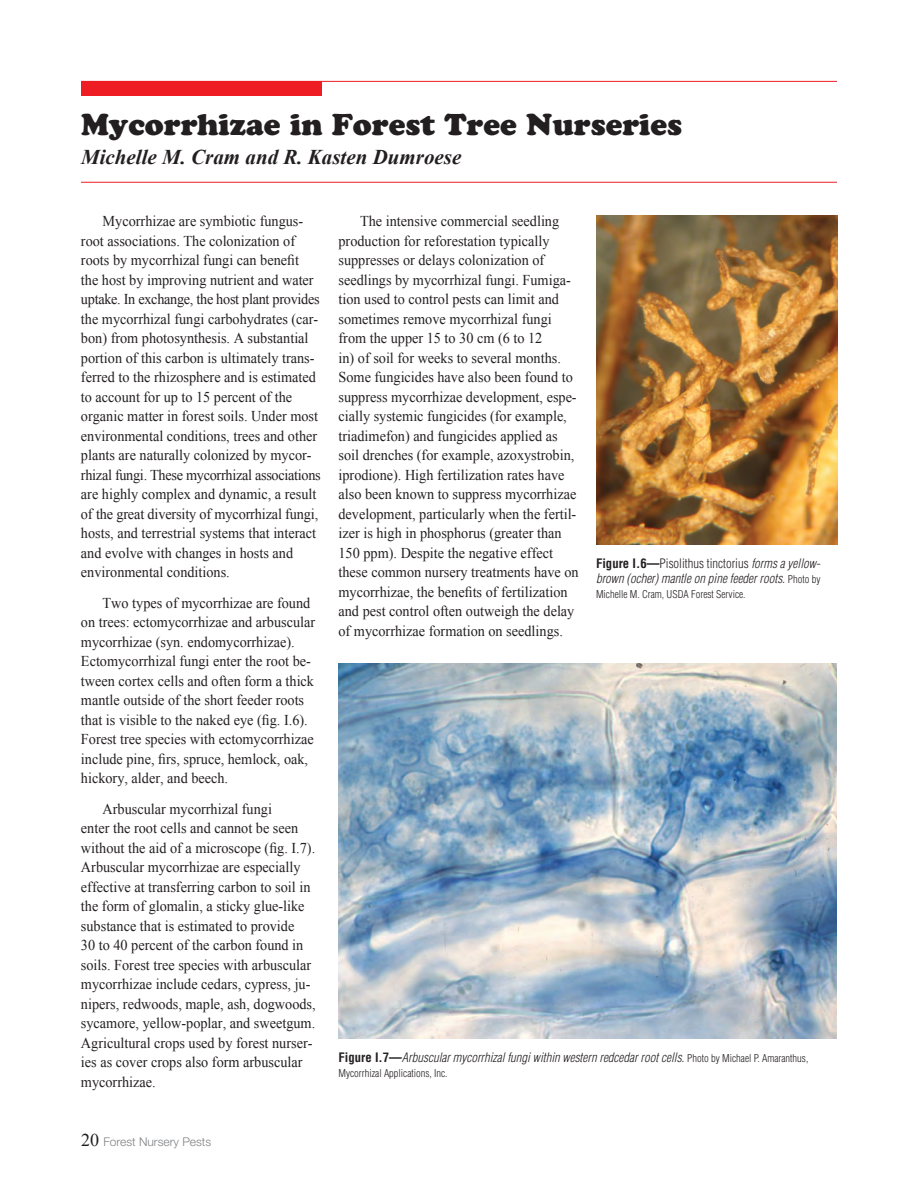
<style>
.page{position:relative;width:918px;height:1188px;background:#fff}
.page>*{position:absolute;margin:0;border:0;box-sizing:border-box;transform-origin:0 0}
.t1{font:30px "Cooper Black Std";color:#231f20}
.t2{font:italic 700 21px "Times New Roman";color:#231f20}
.t3{font:15px/19.5px "Times New Roman";color:#231f20;scale:.95 1}
.t4{font:italic 300 condensed 12.75px/15.3px "Helvetica";color:#231f20}
.t5{font:300 12px "Helvetica Neue";color:#808285}
.t6{font:300 condensed 10.5px "Helvetica";color:#231f20}
.s1{font-family:"Times New Roman";font-weight:400;font-size:18px;color:#231f20}
.s2{font-weight:700;font-style:normal}
.s3{font-style:normal}
.s4{font-style:normal;font-size:10.5px}
</style>
<div class="page">
<hr style="left:81px;top:81px;width:756px;height:1px;background:#ee1d23">
<hr style="left:81px;top:182px;width:756px;height:1px;background:#ee1d23">
<div style="left:81px;top:81px;width:241px;height:15px;background:#ee1d23"></div>
<img style="left:596px;top:216px;width:241px;height:328px">
<img style="left:339px;top:663px;width:498px;height:375px">
<h1 class="t1" style="left:81px;top:107px;width:603px">Mycorrhizae in Forest Tree Nurseries</h1>
<h2 class="t2" style="left:81px;top:142px;width:382px">Michelle M. Cram and R. Kasten Dumroese</h2>
<p class="t3" style="left:81px;top:211px;width:254px;text-indent:22px">Mycorrhizae are symbiotic fungus&shy;root associations. The colonization of roots by mycorrhizal fungi can benefit<br>the host by improving nutrient and water uptake. In exchange, the host plant provides the mycorrhizal fungi carbohydrates (car&shy;bon) from photosynthesis. A substantial portion of this carbon is ultimately trans&shy;ferred to the rhizosphere and is estimated to account for up to 15 percent of the organic matter in forest soils. Under most environmental conditions, trees and other plants are naturally colonized by mycor&shy;rhizal fungi. These mycorrhizal associations are highly complex and dynamic, a result of the great diversity of mycorrhizal fungi, hosts, and terrestrial systems that interact and evolve with changes in hosts and environmental conditions.</p>
<p class="t3" style="left:81px;top:593px;width:248px;text-indent:22px">Two types of mycorrhizae are found on trees: ectomycorrhizae and arbuscular mycorrhizae (syn. endomycorrhizae).<br>Ectomycorrhizal fungi enter the root be&shy;tween cortex cells and often form a thick mantle outside of the short feeder roots that is visible to the naked eye (fig. I.6).<br>Forest tree species with ectomycorrhizae include pine, firs, spruce, hemlock, oak, hickory, alder, and beech.</p>
<p class="t3" style="left:81px;top:799px;width:249px;text-indent:22px">Arbuscular mycorrhizal fungi<br>enter the root cells and cannot be seen without the aid of a microscope (fig. I.7).<br>Arbuscular mycorrhizae are especially effective at transferring carbon to soil in the form of glomalin, a sticky glue-like substance that is estimated to provide<br>30 to 40 percent of the carbon found in soils. Forest tree species with arbuscular mycorrhizae include cedars, cypress, ju&shy;nipers, redwoods, maple, ash, dogwoods, sycamore, yellow-poplar, and sweetgum.<br>Agricultural crops used by forest nurser&shy;ies as cover crops also form arbuscular mycorrhizae.</p>
<p class="t5" style="left:81px;top:1135px;width:132px"><span class="s1">20</span> Forest Nursery Pests</p>
<p class="t3" style="left:339px;top:211px;width:254px;text-indent:22px">The intensive commercial seedling production for reforestation typically suppresses or delays colonization of seedlings by mycorrhizal fungi. Fumiga&shy;tion used to control pests can limit and sometimes remove mycorrhizal fungi from the upper 15 to 30 cm (6 to 12<br>in) of soil for weeks to several months.<br>Some fungicides have also been found to suppress mycorrhizae development, espe&shy;cially systemic fungicides (for example, triadimefon) and fungicides applied as soil drenches (for example, azoxystrobin, iprodione). High fertilization rates have also been known to suppress mycorrhizae development, particularly when the fertil&shy;izer is high in phosphorus (greater than 150 ppm). Despite the negative effect these common nursery treatments have on mycorrhizae, the benefits of fertilization and pest control often outweigh the delay of mycorrhizae formation on seedlings.</p>
<p class="t4" style="left:596px;top:556px;width:226px"><span class="s2">Figure I.6—</span><span class="s3">Pisolithus tinctorius</span> forms a yellow&shy;brown (ocher) mantle on pine feeder roots. <span class="s4">Photo by</span></p>
<p class="t6" style="left:596px;top:588px;width:151px">Michelle M. Cram, USDA Forest Service.</p>
<p class="t4" style="left:339px;top:1050px;width:471px"><span class="s2">Figure I.7—</span>Arbuscular mycorrhizal fungi within western redcedar root cells. <span class="s4">Photo by Michael P. Amaranthus,</span></p>
<p class="t6" style="left:339px;top:1067px;width:111px">Mycorrhizal Applications, Inc.</p>
</div>
